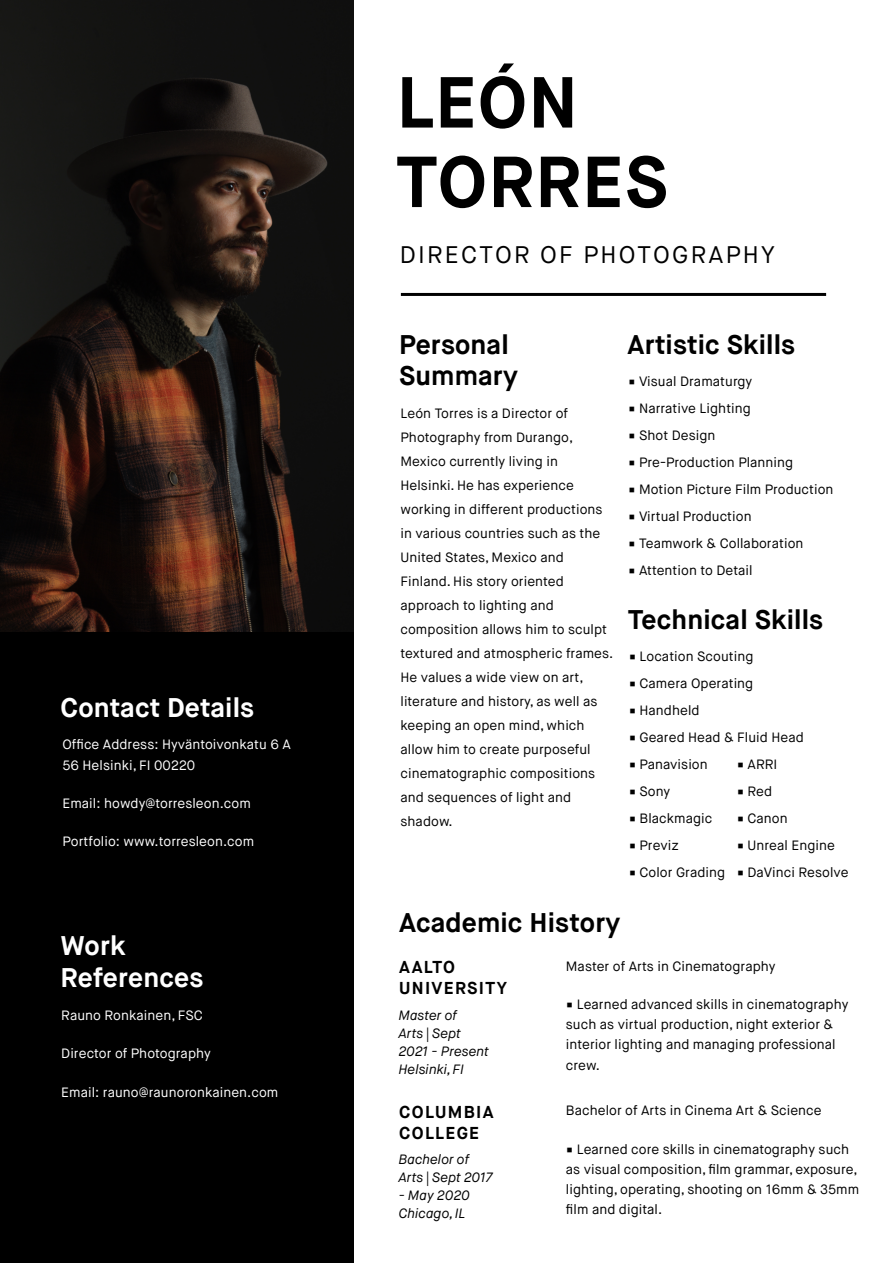
<style>
.page{position:relative;width:893px;height:1263px;background:#fff}
.page>*{position:absolute;margin:0;border:0;box-sizing:border-box;transform-origin:0 0}
.t1{font:700 72px "Maison Neue";letter-spacing:.015em;color:#000}
.t2{font:700 27px "Maison Neue";letter-spacing:.005em;color:#000}
.t3{font:700 27px "Maison Neue";letter-spacing:.005em;color:#fff}
.t4{font:24px "Maison Neue";letter-spacing:.095em;color:#000}
.t5{font:700 17.25px "Maison Neue";letter-spacing:.075em;color:#000}
.t6{font:13.5px "Maison Neue";letter-spacing:.005em;color:#000}
.t7{font:13.5px "Maison Neue";letter-spacing:.005em;color:#fff}
.t8{font:italic 13.5px "Maison Neue";letter-spacing:.005em;color:#000}
.s1{font-family:"Lucida Grande"}
</style>
<div class="page">
<div style="left:0;top:631px;width:353px;height:632px;background:#000"></div>
<img style="left:0;top:0;width:353px;height:631px">
<hr style="left:401px;top:293px;width:425px;height:3px;background:#000">
<p class="t3" style="left:61px;top:695px;width:195px">Contact Details</p>
<p class="t7" style="left:62px;top:739px;width:230px">Office Address: Hyväntoivonkatu 6 A</p>
<p class="t7" style="left:62px;top:759px;width:134px">56 Helsinki, FI 00220</p>
<p class="t7" style="left:62px;top:797px;width:190px">Email: howdy@torresleon.com</p>
<p class="t7" style="left:62px;top:836px;width:193px">Portfolio: www.torresleon.com</p>
<p class="t3" style="left:61px;top:934px;width:66px">Work</p>
<p class="t3" style="left:61px;top:966px;width:144px">References</p>
<p class="t7" style="left:61px;top:1009px;width:143px">Rauno Ronkainen, FSC</p>
<p class="t7" style="left:61px;top:1048px;width:151px">Director of Photography</p>
<p class="t7" style="left:61px;top:1086px;width:219px">Email: rauno@raunoronkainen.com</p>
<p class="t1" style="left:397px;top:72px;width:183px">LEÓN</p>
<p class="t1" style="left:397px;top:151px;width:273px">TORRES</p>
<p class="t4" style="left:400px;top:244px;width:377px">DIRECTOR OF PHOTOGRAPHY</p>
<p class="t2" style="left:399px;top:333px;width:111px">Personal</p>
<p class="t2" style="left:399px;top:364px;width:120px">Summary</p>
<p class="t6" style="left:400px;top:408px;width:169px">León Torres is a Director of</p>
<p class="t6" style="left:400px;top:432px;width:174px">Photography from Durango,</p>
<p class="t6" style="left:400px;top:456px;width:159px">Mexico currently living in</p>
<p class="t6" style="left:400px;top:480px;width:175px">Helsinki. He has experience</p>
<p class="t6" style="left:400px;top:504px;width:204px">working in different productions</p>
<p class="t6" style="left:400px;top:528px;width:201px">in various countries such as the</p>
<p class="t6" style="left:400px;top:552px;width:165px">United States, Mexico and</p>
<p class="t6" style="left:400px;top:576px;width:165px">Finland. His story oriented</p>
<p class="t6" style="left:400px;top:600px;width:155px">approach to lighting and</p>
<p class="t6" style="left:400px;top:624px;width:208px">composition allows him to sculpt</p>
<p class="t6" style="left:400px;top:648px;width:214px">textured and atmospheric frames.</p>
<p class="t6" style="left:400px;top:672px;width:184px">He values a wide view on art,</p>
<p class="t6" style="left:400px;top:696px;width:198px">literature and history, as well as</p>
<p class="t6" style="left:400px;top:720px;width:186px">keeping an open mind, which</p>
<p class="t6" style="left:400px;top:744px;width:192px">allow him to create purposeful</p>
<p class="t6" style="left:400px;top:768px;width:196px">cinematographic compositions</p>
<p class="t6" style="left:400px;top:792px;width:172px">and sequences of light and</p>
<p class="t6" style="left:400px;top:816px;width:54px">shadow.</p>
<p class="t2" style="left:628px;top:333px;width:169px">Artistic Skills</p>
<p class="t6" style="left:628px;top:376px;width:126px"><span class="s1">■</span> Visual Dramaturgy</p>
<p class="t6" style="left:628px;top:403px;width:124px"><span class="s1">■</span> Narrative Lighting</p>
<p class="t6" style="left:628px;top:430px;width:89px"><span class="s1">■</span> Shot Design</p>
<p class="t6" style="left:628px;top:457px;width:167px"><span class="s1">■</span> Pre-Production Planning</p>
<p class="t6" style="left:628px;top:484px;width:207px"><span class="s1">■</span> Motion Picture Film Production</p>
<p class="t6" style="left:628px;top:511px;width:125px"><span class="s1">■</span> Virtual Production</p>
<p class="t6" style="left:628px;top:538px;width:177px"><span class="s1">■</span> Teamwork &amp; Collaboration</p>
<p class="t6" style="left:628px;top:565px;width:126px"><span class="s1">■</span> Attention to Detail</p>
<p class="t2" style="left:628px;top:608px;width:197px">Technical Skills</p>
<p class="t6" style="left:629px;top:651px;width:126px"><span class="s1">■</span> Location Scouting</p>
<p class="t6" style="left:629px;top:678px;width:126px"><span class="s1">■</span> Camera Operating</p>
<p class="t6" style="left:629px;top:705px;width:72px"><span class="s1">■</span> Handheld</p>
<p class="t6" style="left:629px;top:732px;width:177px"><span class="s1">■</span> Geared Head &amp; Fluid Head</p>
<p class="t6" style="left:629px;top:759px;width:81px"><span class="s1">■</span> Panavision</p>
<p class="t6" style="left:737px;top:759px;width:42px"><span class="s1">■</span> ARRI</p>
<p class="t6" style="left:629px;top:786px;width:43px"><span class="s1">■</span> Sony</p>
<p class="t6" style="left:737px;top:786px;width:37px"><span class="s1">■</span> Red</p>
<p class="t6" style="left:629px;top:813px;width:85px"><span class="s1">■</span> Blackmagic</p>
<p class="t6" style="left:737px;top:813px;width:53px"><span class="s1">■</span> Canon</p>
<p class="t6" style="left:629px;top:840px;width:52px"><span class="s1">■</span> Previz</p>
<p class="t6" style="left:737px;top:840px;width:100px"><span class="s1">■</span> Unreal Engine</p>
<p class="t6" style="left:629px;top:867px;width:98px"><span class="s1">■</span> Color Grading</p>
<p class="t6" style="left:737px;top:867px;width:113px"><span class="s1">■</span> DaVinci Resolve</p>
<p class="t2" style="left:399px;top:911px;width:223px">Academic History</p>
<p class="t5" style="left:399px;top:960px;width:57px">AALTO</p>
<p class="t5" style="left:399px;top:981px;width:109px">UNIVERSITY</p>
<p class="t6" style="left:566px;top:960px;width:211px">Master of Arts in Cinematography</p>
<p class="t6" style="left:566px;top:998px;width:284px"><span class="s1">■</span> Learned advanced skills in cinematography</p>
<p class="t6" style="left:566px;top:1018px;width:269px">such as virtual production, night exterior &amp;</p>
<p class="t6" style="left:566px;top:1039px;width:271px">interior lighting and managing professional</p>
<p class="t6" style="left:566px;top:1059px;width:36px">crew.</p>
<p class="t6" style="left:566px;top:1105px;width:257px">Bachelor of Arts in Cinema Art &amp; Science</p>
<p class="t6" style="left:566px;top:1143px;width:285px"><span class="s1">■</span> Learned core skills in cinematography such</p>
<p class="t6" style="left:566px;top:1163px;width:293px">as visual composition, film grammar, exposure,</p>
<p class="t6" style="left:566px;top:1183px;width:295px">lighting, operating, shooting on 16mm &amp; 35mm</p>
<p class="t6" style="left:566px;top:1204px;width:98px">film and digital.</p>
<p class="t8" style="left:399px;top:1009px;width:60px">Master of</p>
<p class="t8" style="left:399px;top:1027px;width:64px">Arts | Sept</p>
<p class="t8" style="left:399px;top:1045px;width:92px">2021 - Present</p>
<p class="t8" style="left:399px;top:1063px;width:67px">Helsinki, FI</p>
<p class="t5" style="left:399px;top:1105px;width:96px">COLUMBIA</p>
<p class="t5" style="left:399px;top:1126px;width:81px">COLLEGE</p>
<p class="t8" style="left:399px;top:1154px;width:72px">Bachelor of</p>
<p class="t8" style="left:399px;top:1172px;width:96px">Arts | Sept 2017</p>
<p class="t8" style="left:399px;top:1190px;width:73px">- May 2020</p>
<p class="t8" style="left:399px;top:1208px;width:68px">Chicago, IL</p>
</div>
